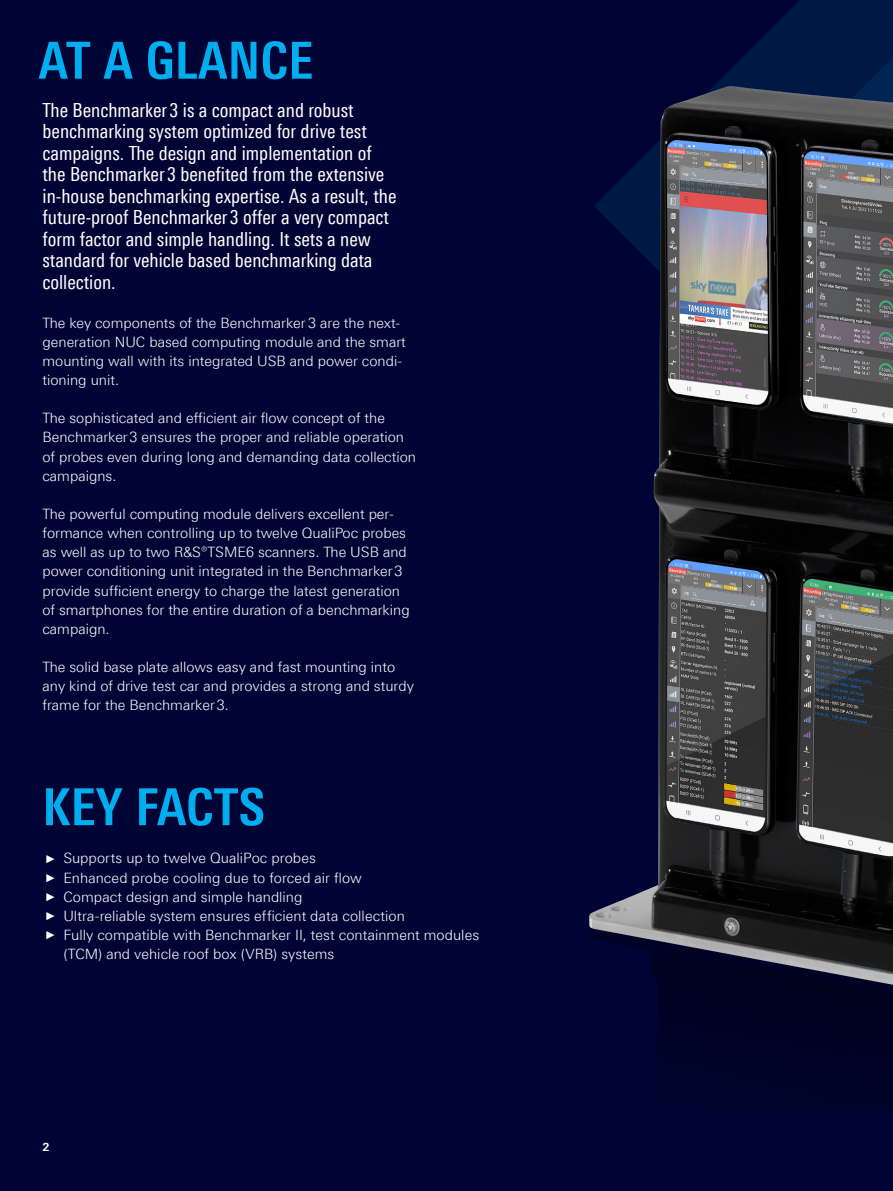
<style>
.page{position:relative;width:893px;height:1191px;background:#000434}
.page>*{position:absolute;margin:0;border:0;box-sizing:border-box;transform-origin:0 0}
.Seiten_Headline_34Pt{font:700 51px "Linotype Univers 620 Cn";letter-spacing:.01em;color:#00aeef}
.Teaser_weiss{font:19.5px/21.5px "Linotype Univers 420 Cn";color:#fff}
.Haupttext{font:300 14.25px/19.2px "Linotype Univers 330";color:#fff}
.Fusszeile_rechts{font:700 11.25px "Linotype Univers 630";color:#fff}
.s1{font-family:"Arial Narrow";font-weight:400;font-size:11.4px}
</style>
<div class="page">
<svg style="left:714px;top:0;width:179px;height:86px;fill:#001846"></svg>
<svg style="left:744px;top:57px;width:149px;height:29px;background:#001947"></svg>
<div style="left:658px;top:984px;width:235px;height:125px;background:#000226"></div>
<img style="left:589px;top:86px;width:304px;height:898px">
<p class="Seiten_Headline_34Pt" style="left:39px;top:30px;width:276px">AT A GLANCE</p>
<p class="Teaser_weiss" style="left:43px;top:99px;width:355px">The Benchmarker 3 is a compact and robust benchmarking system optimized for drive test campaigns. The design and implementation of the Benchmarker 3 benefited from the extensive in-house benchmarking expertise. As a result, the future-proof Benchmarker 3 offer a very compact form factor and simple handling. It sets a new standard for vehicle based benchmarking data collection.</p>
<p class="Haupttext" style="left:43px;top:313px;width:365px">The key components of the Benchmarker 3 are the next&shy;generation NUC based computing module and the smart mounting wall with its integrated USB and power condi&shy;tioning unit.</p>
<p class="Haupttext" style="left:43px;top:408px;width:375px">The sophisticated and efficient air flow concept of the Benchmarker3 ensures the proper and reliable operation of probes even during long and demanding data collection campaigns.</p>
<p class="Haupttext" style="left:43px;top:504px;width:369px">The powerful computing module delivers excellent per&shy;formance when controlling up to twelve QualiPoc probes as well as up to two R&amp;S®TSME6 scanners. The USB and power conditioning unit integrated in the Benchmarker3 provide sufficient energy to charge the latest generation of smartphones for the entire duration of a benchmarking campaign.</p>
<p class="Haupttext" style="left:43px;top:657px;width:373px">The solid base plate allows easy and fast mounting into any kind of drive test car and provides a strong and sturdy frame for the Benchmarker3.</p>
<p class="Seiten_Headline_34Pt" style="left:43px;top:776px;width:224px">KEY FACTS</p>
<p class="Haupttext" style="left:46px;top:848px;width:271px"><span class="s1">►</span> Supports up to twelve QualiPoc probes</p>
<p class="Haupttext" style="left:46px;top:867px;width:317px"><span class="s1">►</span> Enhanced probe cooling due to forced air flow</p>
<p class="Haupttext" style="left:46px;top:887px;width:258px"><span class="s1">►</span> Compact design and simple handling</p>
<p class="Haupttext" style="left:46px;top:906px;width:360px"><span class="s1">►</span> Ultra-reliable system ensures efficient data collection</p>
<p class="Haupttext" style="left:63px;top:925px;width:417px;text-indent:-17px"><span class="s1">►</span> Fully compatible with Benchmarker II, test containment modules (TCM) and vehicle roof box (VRB) systems</p>
<p class="Fusszeile_rechts" style="left:43px;top:1139px;width:9px">2</p>
</div>
